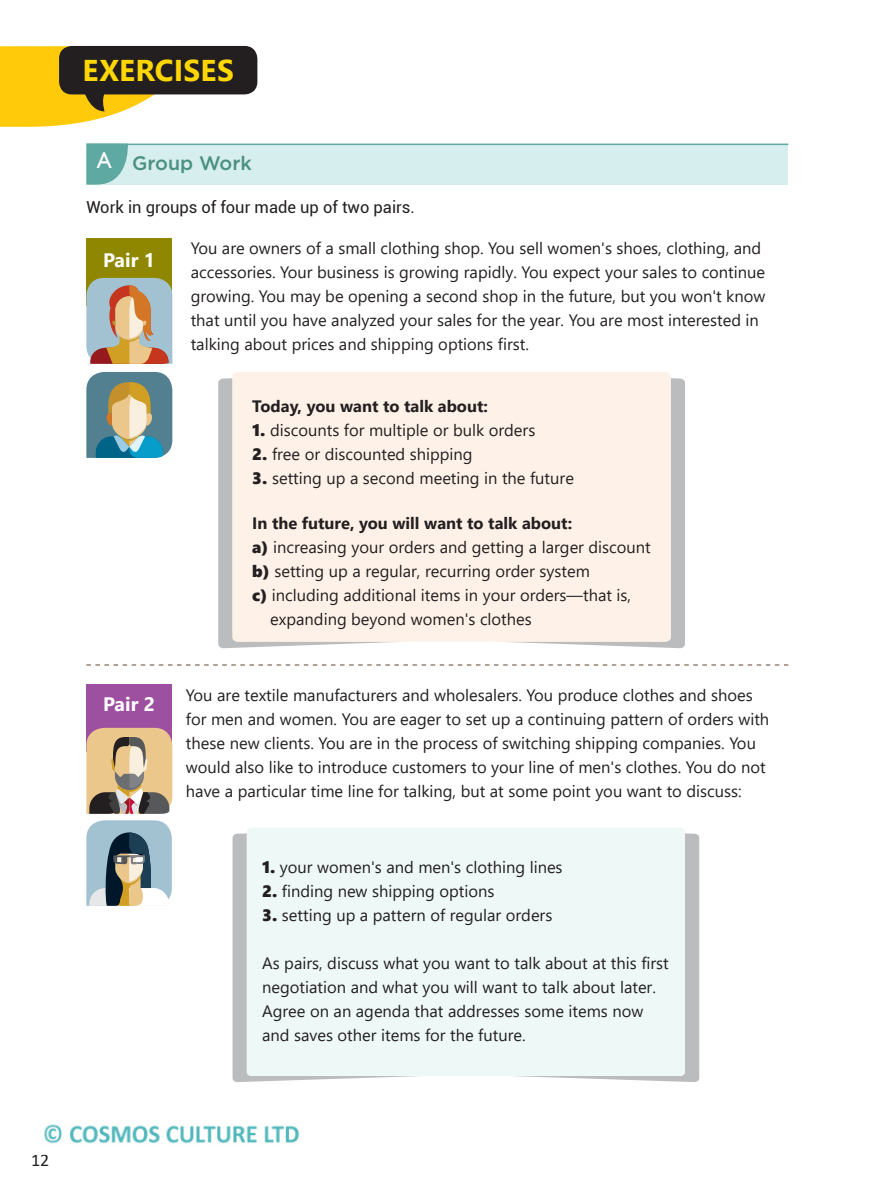
<style>
.page{position:relative;width:896px;height:1194px;background:#fff}
.page>*{position:absolute;margin:0;border:0;box-sizing:border-box;transform-origin:0 0}
.t1{font:700 30px "Segoe UI";letter-spacing:.01em;color:#fed702}
.t2{font:22.5px "Gill Sans";color:#fff}
.t3{font:700 19.5px "Segoe UI";color:#fff}
.t4{font:500 19.5px "Gotham";color:#4a9082}
.t5{font:18px "Calibri";color:#231f20}
.t6{font:16.5px/24px "Segoe UI";color:#231f20}
.t7{font:700 16.5px "Segoe UI";color:#231f20}
.t8{font:16.5px "Roboto";color:#231f20}
.s1{font-family:"Segoe UI Black"}
</style>
<div class="page">
<svg style="left:218px;top:378px;width:467px;height:270px;fill:#bbbcbd"></svg>
<div style="left:232px;top:372px;width:438px;height:269px;background:#fef2e8;border-radius:5px"></div>
<div style="left:86px;top:145px;width:702px;height:39px;background:#d6eeed"></div>
<hr style="left:86px;top:143px;width:702px;height:2px;background:#5fa9a3">
<svg style="left:86px;top:143px;width:44px;height:41px"></svg>
<svg style="left:0;top:46px;width:197px;height:81px"></svg>
<div style="left:59px;top:46px;width:198px;height:48px;background:#231f20;border-radius:13px"></div>
<div style="left:86px;top:684px;width:86px;height:67px;background:#9d509f"></div>
<div style="left:86px;top:238px;width:86px;height:67px;background:#908700"></div>
<svg style="left:232px;top:833px;width:467px;height:248px;background:#c7c8c9"></svg>
<div style="left:247px;top:828px;width:438px;height:247px;background:#eef8f7"></div>
<svg style="left:86px;top:278px;width:86px;height:86px;background:#b9a996"></svg>
<svg style="left:86px;top:727px;width:86px;height:86px;background:#c0a481"></svg>
<svg style="left:86px;top:372px;width:86px;height:86px;background:#799893"></svg>
<svg style="left:86px;top:820px;width:86px;height:85px;background:#94a5a9"></svg>
<svg style="left:86px;top:664px;width:702px;height:1px"></svg>
<img style="left:44px;top:1124px;width:256px;height:20px">
<h1 class="t1" style="left:83px;top:42px;width:153px">EXERCISES</h1>
<h2 class="t2" style="left:97px;top:147px;width:17px">A</h2>
<p class="t4" style="left:132px;top:150px;width:121px">Group Work</p>
<p class="t8" style="left:86px;top:196px;width:330px">Work in groups of four made up of two pairs.</p>
<p class="t3" style="left:103px;top:242px;width:53px">Pair 1</p>
<p class="t3" style="left:103px;top:685px;width:53px">Pair 2</p>
<p class="t6" style="left:191px;top:234px;width:576px">You are owners of a small clothing shop. You sell women's shoes, clothing, and accessories. Your business is growing rapidly. You expect your sales to continue growing. You may be opening a second shop in the future, but you won't know that until you have analyzed your sales for the year. You are most interested in talking about prices and shipping options first.</p>
<p class="t7" style="left:252px;top:390px;width:237px">Today, you want to talk about:</p>
<p class="t6" style="left:252px;top:416px;width:284px"><span class="s1">1.</span> discounts for multiple or bulk orders</p>
<p class="t6" style="left:252px;top:440px;width:222px"><span class="s1">2.</span> free or discounted shipping</p>
<p class="t6" style="left:252px;top:464px;width:323px"><span class="s1">3.</span> setting up a second meeting in the future</p>
<p class="t7" style="left:252px;top:508px;width:321px">In the future, you will want to talk about:</p>
<p class="t6" style="left:252px;top:534px;width:400px"><span class="s1">a)</span> increasing your orders and getting a larger discount</p>
<p class="t6" style="left:252px;top:558px;width:339px"><span class="s1">b)</span> setting up a regular, recurring order system</p>
<p class="t6" style="left:252px;top:582px;width:380px"><span class="s1">c)</span> including additional items in your orders—that is,</p>
<p class="t6" style="left:270px;top:606px;width:263px">expanding beyond women's clothes</p>
<p class="t6" style="left:186px;top:681px;width:584px">You are textile manufacturers and wholesalers. You produce clothes and shoes for men and women. You are eager to set up a continuing pattern of orders with these new clients. You are in the process of switching shipping companies. You would also like to introduce customers to your line of men's clothes. You do not have a particular time line for talking, but at some point you want to discuss:</p>
<p class="t6" style="left:262px;top:853px;width:302px"><span class="s1">1.</span> your women's and men's clothing lines</p>
<p class="t6" style="left:262px;top:877px;width:234px"><span class="s1">2.</span> finding new shipping options</p>
<p class="t6" style="left:262px;top:901px;width:292px"><span class="s1">3.</span> setting up a pattern of regular orders</p>
<p class="t6" style="left:262px;top:949px;width:408px">As pairs, discuss what you want to talk about at this first negotiation and what you will want to talk about later.<br>Agree on an agenda that addresses some items now and saves other items for the future.</p>
<p class="t5" style="left:31px;top:1147px;width:20px">12</p>
</div>
